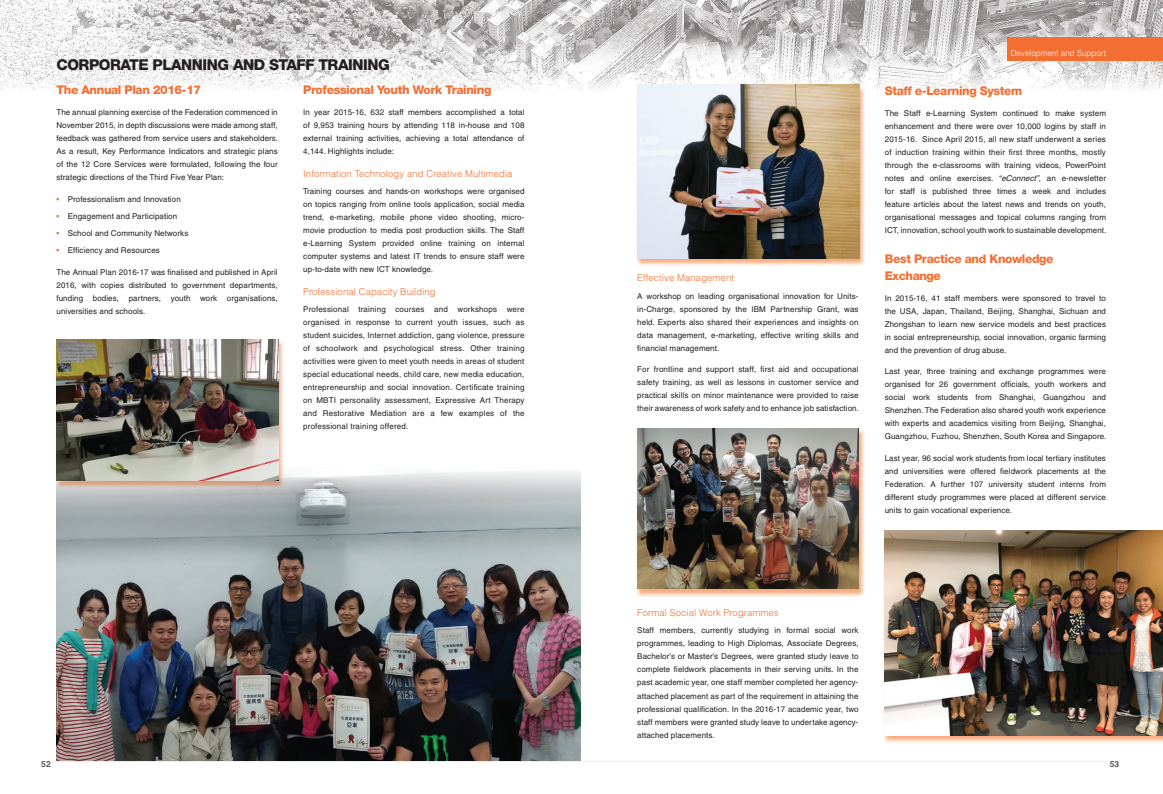
<style>
.page{position:relative;width:1163px;height:794px;background:#fff}
.page>*{position:absolute;margin:0;border:0;box-sizing:border-box;transform-origin:0 0}
.t1{font:800 15px "Helvetica Neue";letter-spacing:-.03em;color:#231f20}
.t2{font:800 12px/17px "Helvetica Neue";letter-spacing:-.03em;color:#f36e31}
.t3{font:300 9.5px "Helvetica";letter-spacing:.01em;color:#f36e31}
.t4{font:700 8.5px "Helvetica";color:#57585a}
.t5{font:300 8.4px "Helvetica";letter-spacing:.005em;color:#fff;scale:.95 1}
.t6{font:8px/13px "Helvetica";letter-spacing:.01em;color:#231f20;text-align:justify}
.s1{color:#f36e31}
.s2{font-style:italic}
</style>
<div class="page">
<img style="left:0;top:0;width:1162px;height:91px">
<svg style="left:56px;top:761px;width:1050px;height:1px"></svg>
<div style="left:1007px;top:37px;width:155px;height:24px;background:#f36e31"></div>
<img style="left:635px;top:85px;width:230px;height:181px">
<img style="left:637px;top:85px;width:222px;height:173px">
<img style="left:56px;top:488px;width:175px;height:272px">
<img style="left:231px;top:468px;width:349px;height:292px">
<img style="left:636px;top:429px;width:228px;height:168px">
<img style="left:637px;top:429px;width:221px;height:160px">
<img style="left:883px;top:536px;width:279px;height:207px">
<img style="left:884px;top:530px;width:278px;height:205px">
<img style="left:55px;top:340px;width:229px;height:143px">
<img style="left:56px;top:465px;width:228px;height:23px">
<img style="left:56px;top:339px;width:222px;height:141px">
<h1 class="t1" style="left:56px;top:56px;width:335px">CORPORATE PLANNING AND STAFF TRAINING</h1>
<h2 class="t2" style="left:56px;top:81px;width:146px">The Annual Plan 2016-17</h2>
<p class="t6" style="left:56px;top:106px;width:223px">The annual planning exercise of the Federation commenced in November 2015, in depth discussions were made among staff, feedback was gathered from service users and stakeholders.<br>As a result, Key Performance Indicators and strategic plans of the 12 Core Services were formulated, following the four strategic directions of the Third Five Year Plan:</p>
<p class="t6" style="left:56px;top:192px;width:126px"><span class="s1">•</span> Professionalism and Innovation</p>
<p class="t6" style="left:56px;top:209px;width:122px"><span class="s1">•</span> Engagement and Participation</p>
<p class="t6" style="left:56px;top:227px;width:133px"><span class="s1">•</span> School and Community Networks</p>
<p class="t6" style="left:56px;top:244px;width:105px"><span class="s1">•</span> Efficiency and Resources</p>
<p class="t6" style="left:56px;top:265px;width:223px">The Annual Plan 2016-17 was finalised and published in April 2016, with copies distributed to government departments, funding bodies, partners, youth work organisations, universities and schools.</p>
<h2 class="t2" style="left:303px;top:81px;width:190px">Professional Youth Work Training</h2>
<p class="t6" style="left:303px;top:106px;width:223px">In year 2015-16, 632 staff members accomplished a total of 9,953 training hours by attending 118 in-house and 108 external training activities, achieving a total attendance of 4,144. Highlights include:</p>
<p class="t3" style="left:303px;top:168px;width:211px">Information Technology and Creative Multimedia</p>
<p class="t6" style="left:303px;top:185px;width:223px">Training courses and hands-on workshops were organised on topics ranging from online tools application, social media trend, e-marketing, mobile phone video shooting, micro&shy;movie production to media post production skills. The Staff e-Learning System provided online training on internal computer systems and latest IT trends to ensure staff were up-to-date with new ICT knowledge.</p>
<p class="t3" style="left:303px;top:286px;width:134px">Professional Capacity Building</p>
<p class="t6" style="left:303px;top:303px;width:223px">Professional training courses and workshops were organised in response to current youth issues, such as student suicides, Internet addiction, gang violence, pressure of schoolwork and psychological stress. Other training activities were given to meet youth needs in areas of student special educational needs, child care, new media education, entrepreneurship and social innovation. Certificate training on MBTI personality assessment, Expressive Art Therapy and Restorative Mediation are a few examples of the professional training offered.</p>
<p class="t3" style="left:637px;top:272px;width:98px">Effective Management</p>
<p class="t6" style="left:637px;top:289px;width:223px">A workshop on leading organisational innovation for Units&shy;in-Charge, sponsored by the IBM Partnership Grant, was held. Experts also shared their experiences and insights on data management, e-marketing, effective writing skills and financial management.</p>
<p class="t6" style="left:637px;top:363px;width:223px">For frontline and support staff, first aid and occupational safety training, as well as lessons in customer service and practical skills on minor maintenance were provided to raise their awareness of work safety and to enhance job satisfaction.</p>
<p class="t5" style="left:1010px;top:48px;width:102px">Development and Support</p>
<h2 class="t2" style="left:884px;top:82px;width:139px">Staff e-Learning System</h2>
<p class="t6" style="left:884px;top:106px;width:223px">The Staff e-Learning System continued to make system enhancement and there were over 10,000 logins by staff in 2015-16. Since April 2015, all new staff underwent a series of induction training within their first three months, mostly through the e-classrooms with training videos, PowerPoint notes and online exercises. <span class="s2">“eConnect”</span>, an e-newsletter for staff is published three times a week and includes feature articles about the latest news and trends on youth, organisational messages and topical columns ranging from ICT, innovation, school youth work to sustainable development.</p>
<h2 class="t2" style="left:884px;top:250px;width:170px">Best Practice and Knowledge<br>Exchange</h2>
<p class="t6" style="left:884px;top:291px;width:223px">In 2015-16, 41 staff members were sponsored to travel to the USA, Japan, Thailand, Beijing, Shanghai, Sichuan and Zhongshan to learn new service models and best practices in social entrepreneurship, social innovation, organic farming and the prevention of drug abuse.</p>
<p class="t6" style="left:884px;top:365px;width:223px">Last year, three training and exchange programmes were organised for 26 government officials, youth workers and social work students from Shanghai, Guangzhou and Shenzhen. The Federation also shared youth work experience with experts and academics visiting from Beijing, Shanghai, Guangzhou, Fuzhou, Shenzhen, South Korea and Singapore.</p>
<p class="t6" style="left:884px;top:451px;width:223px">Last year, 96 social work students from local tertiary institutes and universities were offered fieldwork placements at the Federation. A further 107 university student interns from different study programmes were placed at different service units to gain vocational experience.</p>
<p class="t3" style="left:637px;top:607px;width:143px">Formal Social Work Programmes</p>
<p class="t6" style="left:637px;top:624px;width:223px">Staff members, currently studying in formal social work programmes, leading to High Diplomas, Associate Degrees, Bachelor’s or Master’s Degrees, were granted study leave to complete fieldwork placements in their serving units. In the past academic year, one staff member completed her agency&shy;attached placement as part of the requirement in attaining the professional qualification. In the 2016-17 academic year, two staff members were granted study leave to undertake agency&shy;attached placements.</p>
<p class="t4" style="left:41px;top:759px;width:11px">52</p>
<p class="t4" style="left:1109px;top:759px;width:11px">53</p>
</div>
